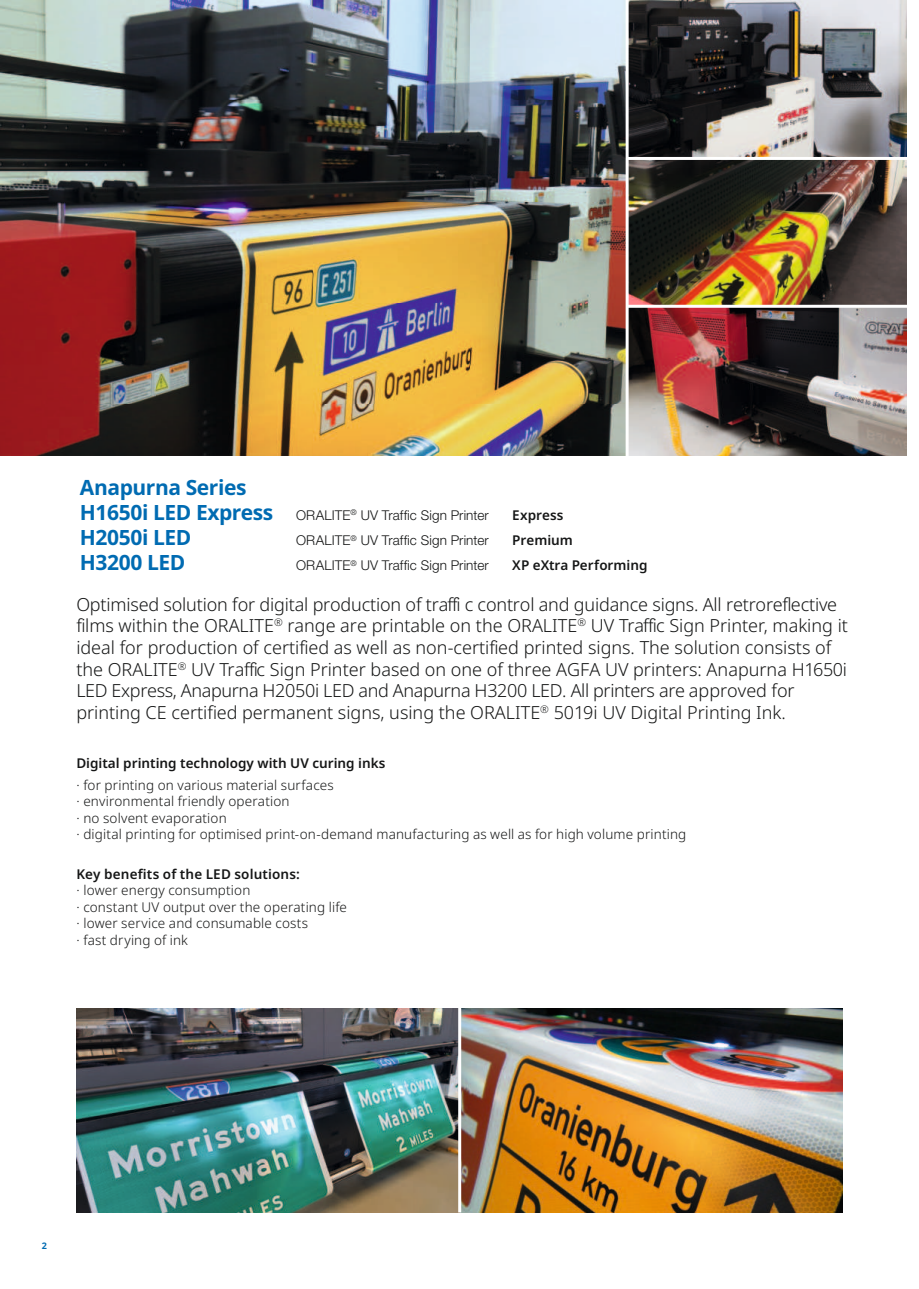
<style>
.page{position:relative;width:919px;height:1289px;background:#fff}
.page>*{position:absolute;margin:0;border:0;box-sizing:border-box;transform-origin:0 0}
.t1{font:700 21px "Noto Sans";letter-spacing:-.02em;color:#006bb2}
.t2{font:300 18px/21.6px "Noto Sans";color:#151616}
.t3{font:300 13.5px/16.5px "Noto Sans";letter-spacing:.01em;color:#151616}
.t4{font:600 13.5px "Noto Sans";color:#151616}
.t5{font:300 13.5px "Helvetica Neue LT Std";letter-spacing:.01em;color:#151616}
.t6{font:700 9px "Noto Sans";color:#006bb2}
.s1{font-family:"Noto Sans";font-weight:700;font-size:21px;color:#006bb2}
</style>
<div class="page">
<img style="left:0;top:0;width:625px;height:455px">
<img style="left:628px;top:308px;width:278px;height:147px">
<img style="left:628px;top:160px;width:278px;height:145px">
<img style="left:628px;top:0;width:278px;height:157px">
<img style="left:461px;top:1008px;width:381px;height:204px">
<img style="left:77px;top:1008px;width:381px;height:204px">
<p class="t1" style="left:80px;top:478px;width:168px">Anapurna Series</p>
<p class="t5" style="left:80px;top:510px;width:410px"><span class="s1">H1650i LED Express</span> ORALITE<sup>®</sup> UV Traffic Sign Printer</p>
<p class="t4" style="left:512px;top:509px;width:53px">Express</p>
<p class="t5" style="left:296px;top:535px;width:194px">ORALITE<sup>®</sup> UV Traffic Sign Printer</p>
<p class="t1" style="left:80px;top:529px;width:113px">H2050i LED</p>
<p class="t4" style="left:512px;top:530px;width:62px">Premium</p>
<p class="t1" style="left:80px;top:554px;width:107px">H3200 LED</p>
<p class="t5" style="left:296px;top:560px;width:194px">ORALITE<sup>®</sup> UV Traffic Sign Printer</p>
<p class="t4" style="left:512px;top:556px;width:137px">XP eXtra Performing</p>
<p class="t2" style="left:76px;top:594px;width:773px">Optimised solution for digital production of traffi c control and guidance signs. All retroreflective films within the ORALITE<sup>®</sup> range are printable on the ORALITE<sup>®</sup> UV Traffic Sign Printer, making it ideal for production of certified as well as non-certified printed signs. The solution consists of the ORALITE<sup>®</sup> UV Traffic Sign Printer based on one of three AGFA UV printers: Anapurna H1650i LED Express, Anapurna H2050i LED and Anapurna H3200 LED. All printers are approved for printing CE certi昀椀ed permanent signs, using the ORALITE<sup>®</sup> 5019i UV Digital Printing Ink.</p>
<p class="t4" style="left:76px;top:753px;width:310px">Digital printing technology with UV curing inks</p>
<p class="t3" style="left:77px;top:777px;width:611px">· for printing on various material surfaces<br>· environmental friendly operation<br>· no solvent evaporation<br>· digital printing for optimised print-on-demand manufacturing as well as for high volume printing</p>
<p class="t4" style="left:77px;top:864px;width:225px">Key bene昀椀ts of the LED solutions:</p>
<p class="t3" style="left:77px;top:882px;width:272px">· lower energy consumption<br>· constant UV output over the operating life · lower service and consumable costs<br>· fast drying of ink</p>
<p class="t6" style="left:42px;top:1242px;width:7px">2</p>
</div>
